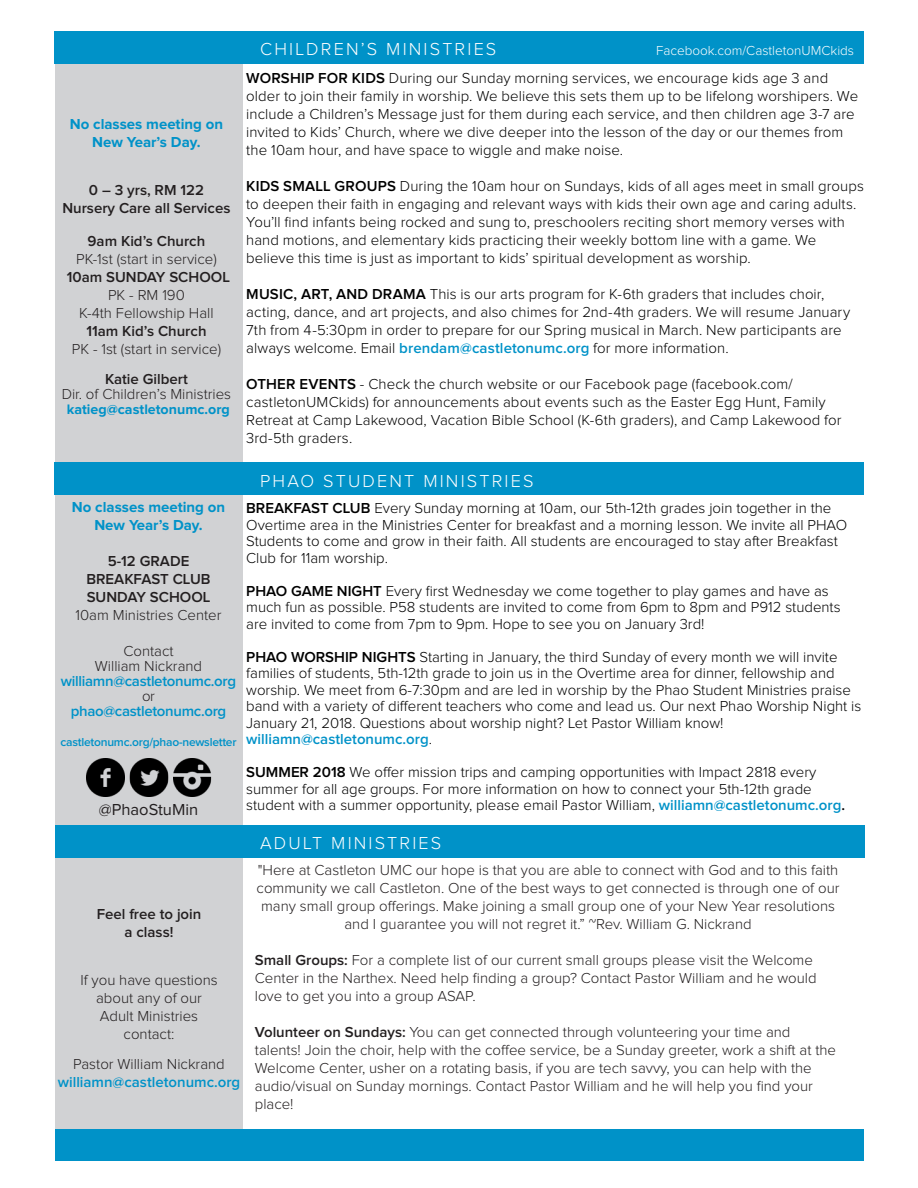
<style>
.page{position:relative;width:918px;height:1188px;background:#fff}
.page>*{position:absolute;margin:0;border:0;box-sizing:border-box;transform-origin:0 0}
.t1{font:300 18px "Proxima Nova";letter-spacing:.12em;color:#fff}
.t2{font:16.5px "Proxima Nova";color:#231f20}
.t3{font:300 15px/16.5px "Proxima Nova";color:#000}
.t4{font:300 15px/18px "Proxima Nova";color:#231f20}
.t5{font:600 15px "Proxima Nova";color:#231f20}
.t6{font:700 15px "Proxima Nova";color:#0092c8}
.t7{font:600 15px "Proxima Nova";color:#0092c8}
.t8{font:600 15px "Proxima Nova";letter-spacing:-.02em;color:#0092c8}
.t9{font:700 14.25px "Proxima Nova";color:#0092c8}
.t10{font:300 13.5px "Proxima Nova";color:#fff}
.t11{font:600 12px "Proxima Nova";letter-spacing:-.02em;color:#0092c8}
.s1{font-weight:600}
.s2{font-weight:600;color:#0092c8}
.s3{font-weight:300;color:#000}
</style>
<div class="page">
<div style="left:55px;top:64px;width:188px;height:1066px;background:#d1d2d4"></div>
<div style="left:54px;top:31px;width:810px;height:33px;background:#0092c8"></div>
<div style="left:55px;top:826px;width:810px;height:32px;background:#0092c8"></div>
<div style="left:54px;top:462px;width:810px;height:33px;background:#0092c8"></div>
<div style="left:55px;top:1130px;width:809px;height:31px;background:#0092c8"></div>
<img style="left:87px;top:758px;width:124px;height:39px">
<p class="t6" style="left:70px;top:117px;width:155px">No classes meeting on</p>
<p class="t6" style="left:92px;top:135px;width:110px">New Year’s Day.</p>
<p class="t5" style="left:89px;top:183px;width:117px">0 – 3 yrs, RM 122</p>
<p class="t5" style="left:62px;top:201px;width:169px">Nursery Care all Services</p>
<p class="t5" style="left:88px;top:234px;width:119px">9am Kid’s Church</p>
<p class="t4" style="left:76px;top:250px;width:142px">PK-1st (start in service)</p>
<p class="t5" style="left:67px;top:270px;width:165px">10am SUNDAY SCHOOL</p>
<p class="t4" style="left:108px;top:286px;width:78px">PK - RM 190</p>
<p class="t4" style="left:79px;top:304px;width:136px">K-4th Fellowship Hall</p>
<p class="t5" style="left:86px;top:324px;width:122px">11am Kid’s Church</p>
<p class="t4" style="left:72px;top:340px;width:151px">PK - 1st (start in service)</p>
<p class="t5" style="left:105px;top:372px;width:84px">Katie Gilbert</p>
<p class="t4" style="left:62px;top:385px;width:171px">Dir. of Children’s Ministries</p>
<p class="t9" style="left:67px;top:402px;width:165px">katieg@castletonumc.org</p>
<p class="t1" style="left:260px;top:40px;width:238px">CHILDREN’S MINISTRIES</p>
<p class="t10" style="left:656px;top:44px;width:200px">Facebook.com/CastletonUMCkids</p>
<p class="t3" style="left:246px;top:70px;width:614px;line-height:18px"><span class="s1">WORSHIP FOR KIDS</span> During our Sunday morning services, we encourage kids age 3 and older to join their family in worship. We believe this sets them up to be lifelong worshipers. We include a Children’s Message just for them during each service, and then children age 3-7 are invited to Kids’ Church, where we dive deeper into the lesson of the day or our themes from the 10am hour, and have space to wiggle and make noise.</p>
<p class="t3" style="left:246px;top:178px;width:619px;line-height:18px"><span class="s1">KIDS SMALL GROUPS</span> During the 10am hour on Sundays, kids of all ages meet in small groups to deepen their faith in engaging and relevant ways with kids their own age and caring adults.<br>You’ll find infants being rocked and sung to, preschoolers reciting short memory verses with hand motions, and elementary kids practicing their weekly bottom line with a game. We believe this time is just as important to kids’ spiritual development as worship.</p>
<p class="t3" style="left:246px;top:286px;width:580px"><span class="s1">MUSIC, ART, AND DRAMA</span> This is our arts program for K-6th graders that includes choir,</p>
<p class="t3" style="left:246px;top:304px;width:606px;line-height:18px">acting, dance, and art projects, and also chimes for 2nd-4th graders. We will resume January<br>7th from 4-5:30pm in order to prepare for our Spring musical in March. New participants are</p>
<p class="t3" style="left:246px;top:340px;width:484px">always welcome. Email <span class="s2">brendam@castletonumc.org</span> for more information.</p>
<p class="t3" style="left:246px;top:376px;width:548px"><span class="s1">OTHER EVENTS</span> - Check the church website or our Facebook page (facebook.com/</p>
<p class="t3" style="left:246px;top:394px;width:597px;line-height:18px">castletonUMCkids) for announcements about events such as the Easter Egg Hunt, Family<br>Retreat at Camp Lakewood, Vacation Bible School (K-6th graders), and Camp Lakewood for<br>3rd-5th graders.</p>
<p class="t6" style="left:72px;top:500px;width:155px">No classes meeting on</p>
<p class="t6" style="left:94px;top:518px;width:110px">New Year’s Day.</p>
<p class="t5" style="left:108px;top:554px;width:83px">5-12 GRADE</p>
<p class="t5" style="left:86px;top:572px;width:126px">BREAKFAST CLUB</p>
<p class="t5" style="left:87px;top:590px;width:125px">SUNDAY SCHOOL</p>
<p class="t4" style="left:76px;top:607px;width:147px">10am Ministries Center</p>
<p class="t4" style="left:123px;top:643px;width:52px">Contact</p>
<p class="t4" style="left:95px;top:658px;width:109px">William Nickrand</p>
<p class="t8" style="left:61px;top:674px;width:177px">williamn@castletonumc.org</p>
<p class="t4" style="left:142px;top:688px;width:15px">or</p>
<p class="t8" style="left:71px;top:704px;width:157px">phao@castletonumc.org</p>
<p class="t11" style="left:61px;top:737px;width:178px">castletonumc.org/phao-newsletter</p>
<p class="t2" style="left:99px;top:802px;width:101px">@PhaoStuMin</p>
<p class="t1" style="left:260px;top:473px;width:275px">PHAO STUDENT MINISTRIES</p>
<p class="t3" style="left:246px;top:501px;width:602px"><span class="s1">BREAKFAST CLUB</span> Every Sunday morning at 10am, our 5th-12th grades join together in the Overtime area in the Ministries Center for breakfast and a morning lesson. We invite all PHAO Students to come and grow in their faith. All students are encouraged to stay after Breakfast Club for 11am worship.</p>
<p class="t3" style="left:246px;top:583px;width:596px"><span class="s1">PHAO GAME NIGHT</span> Every first Wednesday we come together to play games and have as much fun as possible. P58 students are invited to come from 6pm to 8pm and P912 students are invited to come from 7pm to 9pm. Hope to see you on January 3rd!</p>
<p class="t3" style="left:246px;top:649px;width:617px"><span class="s1">PHAO WORSHIP NIGHTS</span> Starting in January, the third Sunday of every month we will invite families of students, 5th-12th grade to join us in the Overtime area for dinner, fellowship and worship. We meet from 6-7:30pm and are led in worship by the Phao Student Ministries praise band with a variety of different teachers who come and lead us. Our next Phao Worship Night is January 21, 2018. Questions about worship night? Let Pastor William know!</p>
<p class="t7" style="left:246px;top:732px;width:187px">williamn@castletonumc.org<span class="s3">.</span></p>
<p class="t3" style="left:246px;top:765px;width:600px"><span class="s1">SUMMER 2018</span> We offer mission trips and camping opportunities with Impact 2818 every summer for all age groups. For more information on how to connect your 5th-12th grade student with a summer opportunity, please email Pastor William, <span class="s2">williamn@castletonumc.org</span><span class="s1">.</span></p>
<p class="t1" style="left:260px;top:835px;width:183px">ADULT MINISTRIES</p>
<p class="t5" style="left:97px;top:907px;width:106px">Feel free to join</p>
<p class="t5" style="left:125px;top:925px;width:50px">a class!</p>
<p class="t4" style="left:80px;top:972px;width:139px">If you have questions</p>
<p class="t4" style="left:96px;top:990px;width:107px">about any of our</p>
<p class="t4" style="left:100px;top:1008px;width:100px">Adult Ministries</p>
<p class="t4" style="left:124px;top:1026px;width:52px">contact:</p>
<p class="t4" style="left:73px;top:1056px;width:153px">Pastor William Nickrand</p>
<p class="t7" style="left:58px;top:1075px;width:184px">williamn@castletonumc.org</p>
<p class="t4" style="left:257px;top:861px;width:584px;text-align:center">"Here at Castleton UMC our hope is that you are able to connect with God and to this faith community we call Castleton. One of the best ways to get connected is through one of our many small group offerings. Make joining a small group one of your New Year resolutions and I guarantee you will not regret it.” ~Rev. William G. Nickrand</p>
<p class="t4" style="left:255px;top:951px;width:563px"><span class="s1">Small Groups:</span> For a complete list of our current small groups please visit the Welcome<br>Center in the Narthex. Need help finding a group? Contact Pastor William and he would love to get you into a group ASAP.</p>
<p class="t4" style="left:255px;top:1023px;width:583px"><span class="s1">Volunteer on Sundays:</span> You can get connected through volunteering your time and talents! Join the choir, help with the coffee service, be a Sunday greeter, work a shift at the Welcome Center, usher on a rotating basis, if you are tech savvy, you can help with the audio/visual on Sunday mornings. Contact Pastor William and he will help you find your place!</p>
</div>
